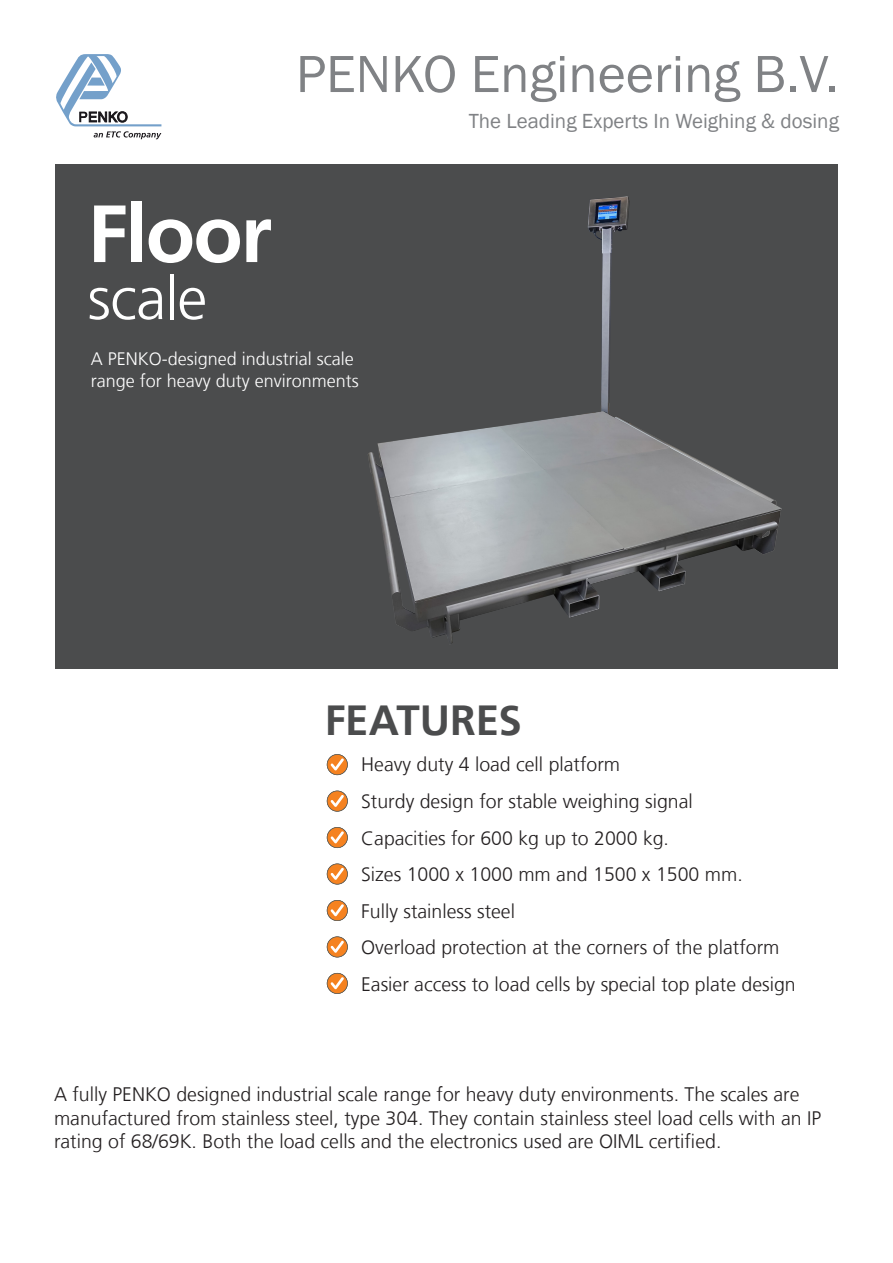
<style>
.page{position:relative;width:893px;height:1263px;background:#fff}
.page>*{position:absolute;margin:0;border:0;box-sizing:border-box;transform-origin:0 0}
.t1{font:700 81px "Frutiger LT";letter-spacing:-.025em;color:#fff}
.t2{font:300 60px "Frutiger LT";letter-spacing:-.015em;color:#fff}
.t3{font:54px "Franklin Gothic";color:#808285}
.t4{font:700 42px "Frutiger LT";letter-spacing:-.005em;color:#4b4c4d}
.t5{font:21px "Franklin Gothic";color:#808285}
.Bulletpoints{font:300 19.5px/23.4px "Frutiger LT";color:#231f20}
.t6{font:300 18px/21.6px "Frutiger LT";color:#fff}
</style>
<div class="page">
<div style="left:55px;top:164px;width:782px;height:504px;background:#4b4c4d"></div>
<img style="left:368px;top:196px;width:414px;height:448px">
<svg style="left:56px;top:54px;width:105px;height:85px"></svg>
<svg style="left:327px;top:754px;width:21px;height:21px"></svg>
<svg style="left:327px;top:863px;width:21px;height:21px"></svg>
<svg style="left:327px;top:973px;width:21px;height:21px"></svg>
<svg style="left:327px;top:791px;width:21px;height:20px"></svg>
<svg style="left:327px;top:900px;width:21px;height:21px"></svg>
<svg style="left:327px;top:827px;width:21px;height:21px"></svg>
<svg style="left:327px;top:936px;width:21px;height:21px"></svg>
<p class="t3" style="left:296px;top:41px;width:545px">PENKO Engineering B.V.</p>
<p class="t5" style="left:469px;top:108px;width:372px">The Leading Experts In Weighing &amp; dosing</p>
<p class="t1" style="left:88px;top:186px;width:186px">Floor</p>
<p class="t2" style="left:88px;top:264px;width:121px">scale</p>
<p class="t6" style="left:91px;top:349px;width:270px">A PENKO-designed industrial scale range for heavy duty environments</p>
<p class="t4" style="left:325px;top:696px;width:199px">FEATURES</p>
<p class="Bulletpoints" style="left:361px;top:753px;width:260px">Heavy duty 4 load cell platform</p>
<p class="Bulletpoints" style="left:361px;top:790px;width:333px">Sturdy design for stable weighing signal</p>
<p class="Bulletpoints" style="left:361px;top:826px;width:309px">Capacities for 600 kg up to 2000 kg.</p>
<p class="Bulletpoints" style="left:361px;top:863px;width:383px">Sizes 1000 x 1000 mm and 1500 x 1500 mm.</p>
<p class="Bulletpoints" style="left:361px;top:900px;width:155px">Fully stainless steel</p>
<p class="Bulletpoints" style="left:361px;top:936px;width:420px">Overload protection at the corners of the platform</p>
<p class="Bulletpoints" style="left:361px;top:973px;width:436px">Easier access to load cells by special top plate design</p>
<p class="Bulletpoints" style="left:54px;top:1083px;width:769px">A fully PENKO designed industrial scale range for heavy duty environments. The scales are manufactured from stainless steel, type 304. They contain stainless steel load cells with an IP rating of 68/69K. Both the load cells and the electronics used are OIML certified.</p>
</div>
